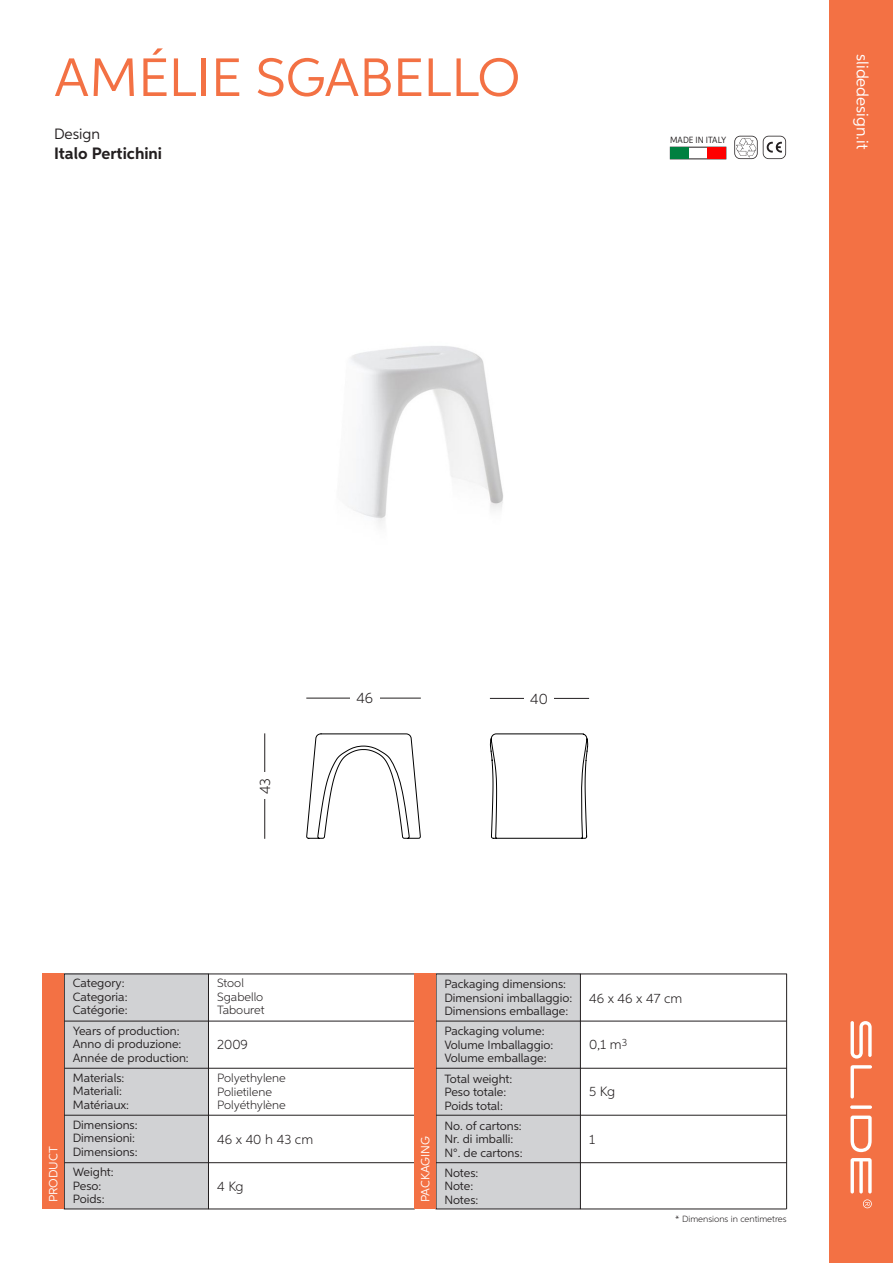
<style>
.page{position:relative;width:893px;height:1263px;background:#fff}
.page>*{position:absolute;margin:0;border:0;box-sizing:border-box;transform-origin:0 0}
.t1{font:54px "Aspira";color:#f37144}
.t2{font:700 16.5px "Aspira";color:#231f20}
.t3{font:16.5px "Aspira";color:#fff}
.t4{font:15px "Aspira";color:#231f20}
.t5{font:300 15px "Aspira";color:#231f20}
.t6{font:300 13.5px "Aspira";color:#231f20}
.t7{font:12px/13.5px "Aspira";color:#231f20}
.t8{font:300 12px/13.5px "Aspira";color:#231f20}
.t9{font:12px "Aspira";color:#fff}
.t10{font:300 9px "Aspira";color:#231f20}
.t11{font:9px "Aspira Nar";color:#231f20}
</style>
<div class="page">
<div style="left:829px;top:0;width:64px;height:1263px;background:#f37144"></div>
<svg style="left:863px;top:1199px;width:9px;height:9px"></svg>
<svg style="left:850px;top:1105px;width:22px;height:4px"></svg>
<svg style="left:850px;top:1115px;width:22px;height:37px"></svg>
<svg style="left:850px;top:1065px;width:22px;height:33px"></svg>
<svg style="left:850px;top:1158px;width:22px;height:35px"></svg>
<svg style="left:850px;top:1021px;width:22px;height:37px"></svg>
<svg style="left:734px;top:136px;width:52px;height:23px"></svg>
<div style="left:670px;top:147px;width:19px;height:12px;background:#008040"></div>
<div style="left:708px;top:147px;width:18px;height:12px;background:#fe0000"></div>
<div style="left:64px;top:974px;width:144px;height:235px;background:#d1d2d4"></div>
<div style="left:64px;top:974px;width:145px;height:235px;border:1px solid #231f20"></div>
<div style="left:436px;top:974px;width:144px;height:235px;background:#d1d2d4"></div>
<div style="left:436px;top:974px;width:145px;height:235px;border:1px solid #231f20"></div>
<hr style="left:64px;top:1021px;width:722px;height:1px;background:#231f20">
<hr style="left:209px;top:974px;width:206px;height:1px;background:#231f20">
<hr style="left:64px;top:1068px;width:723px;height:1px;background:#231f20">
<hr style="left:64px;top:1115px;width:722px;height:1px;background:#231f20">
<hr style="left:209px;top:1209px;width:206px;height:1px;background:#231f20">
<hr style="left:581px;top:1209px;width:205px;height:1px;background:#231f20">
<hr style="left:64px;top:1162px;width:723px;height:1px;background:#231f20">
<hr style="left:581px;top:974px;width:206px;height:1px;background:#231f20">
<hr style="left:786px;top:974px;width:1px;height:235px;background:#231f20">
<div style="left:43px;top:974px;width:21px;height:235px;background:#f37144"></div>
<div style="left:415px;top:974px;width:21px;height:235px;background:#f37144"></div>
<img style="left:348px;top:346px;width:155px;height:178px">
<hr style="left:264px;top:733px;width:1px;height:106px;background:#231f20">
<svg style="left:306px;top:733px;width:115px;height:106px"></svg>
<hr style="left:306px;top:698px;width:115px;height:1px;background:#231f20">
<div style="left:259px;top:772px;width:22px;height:27px;background:#fff"></div>
<div style="left:350px;top:692px;width:30px;height:17px;background:#fff"></div>
<svg style="left:490px;top:733px;width:98px;height:106px"></svg>
<hr style="left:490px;top:698px;width:99px;height:1px;background:#231f20">
<div style="left:524px;top:692px;width:30px;height:17px;background:#fff"></div>
<p class="t1" style="left:54px;top:45px;width:468px">AMÉLIE SGABELLO</p>
<p class="t4" style="left:54px;top:125px;width:48px">Design</p>
<p class="t2" style="left:54px;top:143px;width:110px">Italo Pertichini</p>
<p class="t11" style="left:670px;top:134px;width:58px">MADE IN ITALY</p>
<h2 class="t3" style="left:872px;top:54px;width:97px;rotate:90deg">slidedesign.it</h2>
<p class="t5" style="left:256px;top:794px;width:18px;rotate:-90deg">43</p>
<p class="t5" style="left:356px;top:689px;width:18px">46</p>
<p class="t5" style="left:530px;top:689px;width:19px">40</p>
<p class="t7" style="left:73px;top:976px;width:56px">Category:<br>Categoria:<br>Catégorie:</p>
<p class="t7" style="left:73px;top:1024px;width:118px">Years of production:<br>Anno di produzione:<br>Année de production:</p>
<p class="t8" style="left:217px;top:976px;width:28px">Stool</p>
<p class="t8" style="left:217px;top:990px;width:48px">Sgabello</p>
<p class="t8" style="left:217px;top:1003px;width:49px">Tabouret</p>
<p class="t6" style="left:217px;top:1036px;width:32px">2009</p>
<p class="t7" style="left:73px;top:1071px;width:58px">Materials:<br>Materiali:<br>Matériaux:</p>
<p class="t7" style="left:73px;top:1118px;width:66px">Dimensions:<br>Dimensioni:<br>Dimensions:</p>
<p class="t8" style="left:217px;top:1071px;width:70px">Polyethylene<br>Polietilene<br>Polyéthylène</p>
<p class="t6" style="left:217px;top:1131px;width:97px">46 x 40 h 43 cm</p>
<p class="t9" style="left:46px;top:1202px;width:57px;rotate:-90deg">PRODUCT</p>
<p class="t9" style="left:418px;top:1202px;width:68px;rotate:-90deg">PACKAGING</p>
<p class="t7" style="left:73px;top:1165px;width:42px">Weight:<br>Peso:<br>Poids:</p>
<p class="t6" style="left:217px;top:1178px;width:28px">4 Kg</p>
<p class="t7" style="left:444px;top:977px;width:129px">Packaging dimensions:<br>Dimensioni imballaggio:<br>Dimensions emballage:</p>
<p class="t7" style="left:444px;top:1024px;width:111px">Packaging volume:<br>Volume Imballaggio:<br>Volume emballage:</p>
<p class="t7" style="left:444px;top:1072px;width:70px">Total weight:<br>Peso totale:<br>Poids total:</p>
<p class="t7" style="left:444px;top:1118px;width:80px">No. of cartons:<br>Nr. di imballi:<br>N°. de cartons:</p>
<p class="t7" style="left:444px;top:1165px;width:36px">Notes:<br>Note:<br>Notes:</p>
<p class="t6" style="left:589px;top:990px;width:95px">46 x 46 x 47 cm</p>
<p class="t6" style="left:589px;top:1036px;width:40px">0,1 m<sup>3</sup></p>
<p class="t6" style="left:589px;top:1083px;width:28px">5 Kg</p>
<p class="t6" style="left:589px;top:1131px;width:7px">1</p>
<p class="t10" style="left:675px;top:1213px;width:113px">* Dimensions in centimetres</p>
</div>
